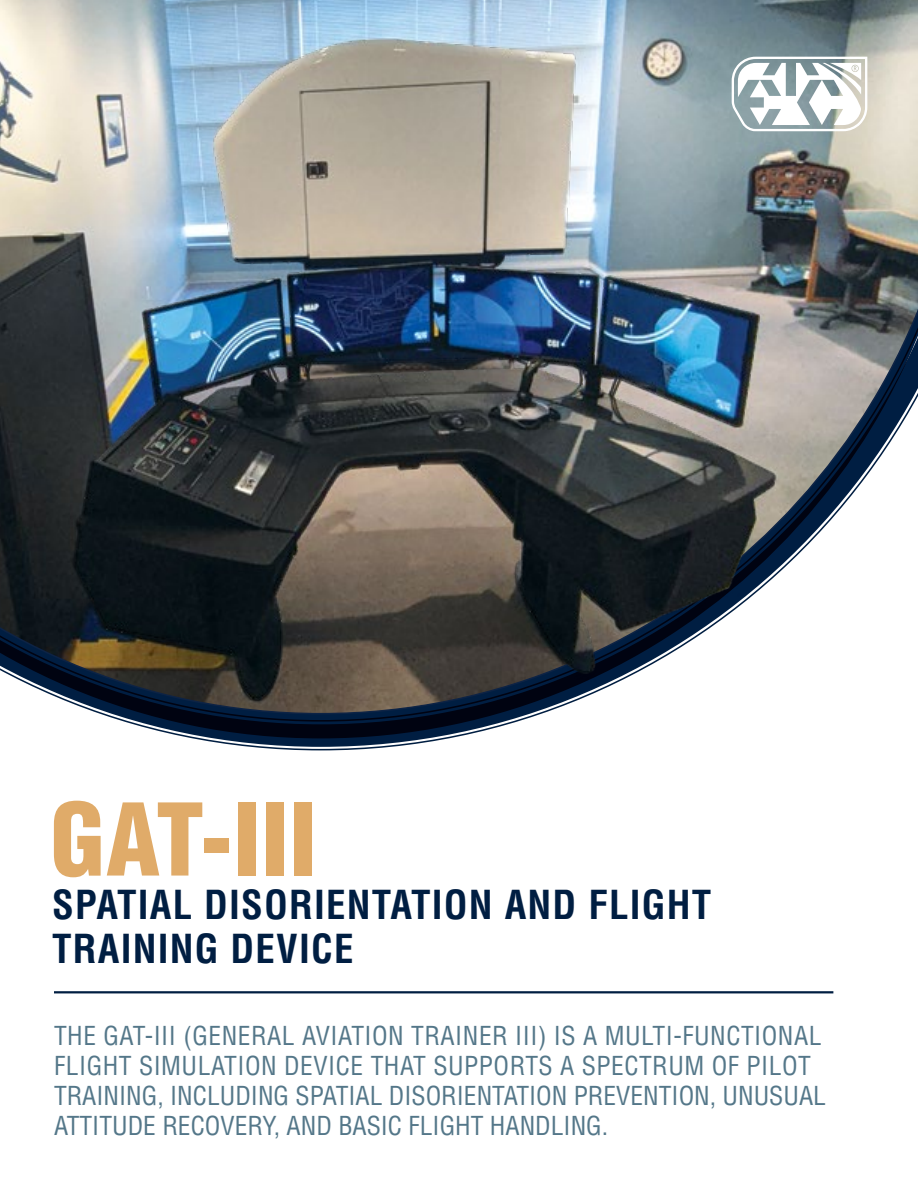
<style>
.page{position:relative;width:918px;height:1188px;background:#fff}
.page>*{position:absolute;margin:0;border:0;box-sizing:border-box;transform-origin:0 0}
.t1{font:900 condensed 97.5px "Helvetica LT Std";letter-spacing:.01em;color:#e0ab69}
.t2{font:700 condensed 39px/43.5px "Helvetica LT Std";letter-spacing:.03em;color:#001e42}
.t3{font:condensed 25.5px/30px "Helvetica LT Std";color:#547789}
</style>
<div class="page">
<img style="left:0;top:0;width:918px;height:731px">
<svg style="left:731px;top:56px;width:137px;height:76px"></svg>
<hr style="left:54px;top:991px;width:779px;height:2px;background:#001e42">
<h1 class="t1" style="left:51px;top:778px;width:268px">GAT-III</h1>
<h2 class="t2" style="left:52px;top:883px;width:661px">SPATIAL DISORIENTATION AND FLIGHT<br>TRAINING DEVICE</h2>
<p class="t3" style="left:54px;top:1020px;width:774px">THE GAT-III (GENERAL AVIATION TRAINER III) IS A MULTI-FUNCTIONAL FLIGHT SIMULATION DEVICE THAT SUPPORTS A SPECTRUM OF PILOT TRAINING, INCLUDING SPATIAL DISORIENTATION PREVENTION, UNUSUAL ATTITUDE RECOVERY, AND BASIC FLIGHT HANDLING.</p>
</div>
